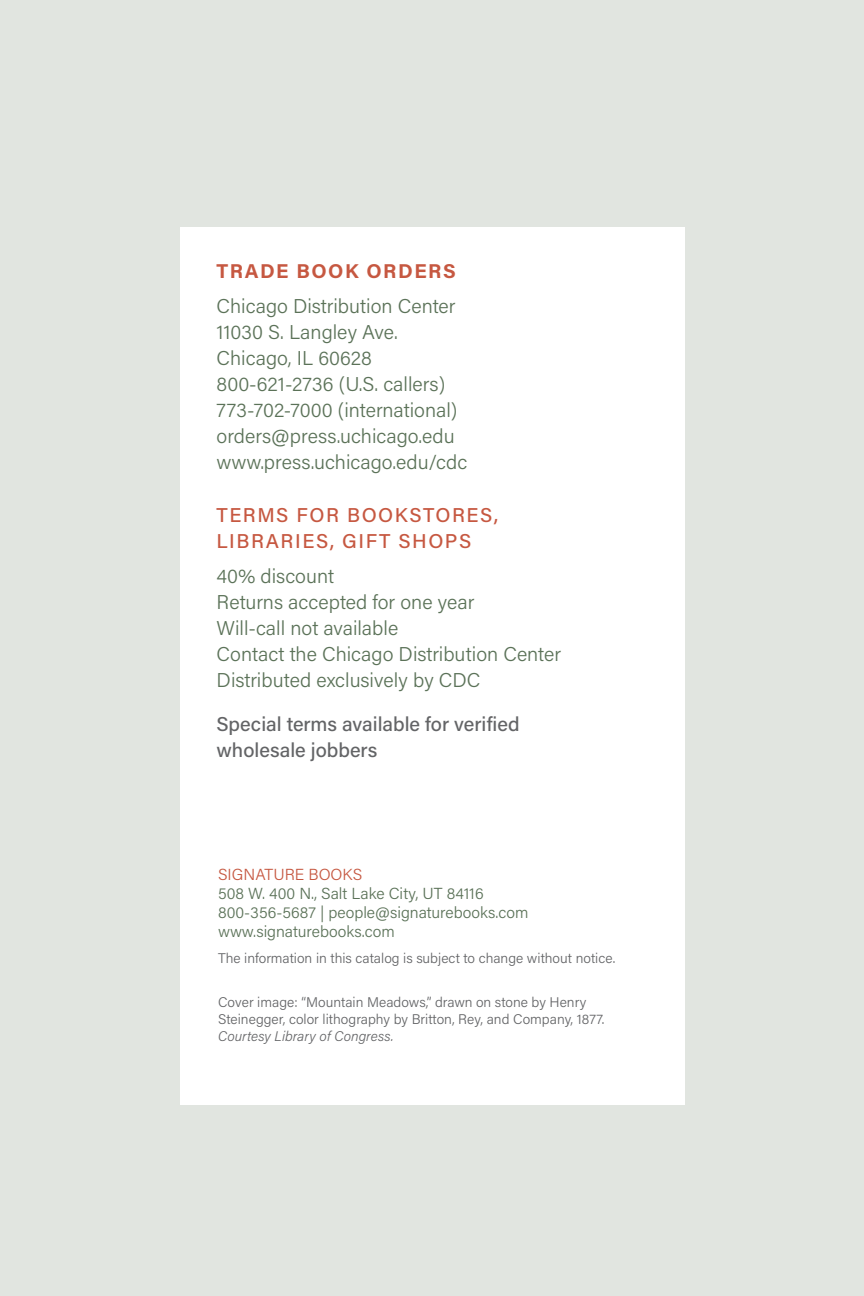
<style>
.page{position:relative;width:864px;height:1296px;background:#e1e5e0}
.page>*{position:absolute;margin:0;border:0;box-sizing:border-box;transform-origin:0 0}
.t1{font:300 20px/26px "Acumin Pro";color:#5b7258}
.t2{font:500 20px/26px "Acumin Pro";color:#636466}
.t3{font:500 20px/26px "Acumin Pro";letter-spacing:.075em;color:#c65841}
.t4{font:700 20px "Acumin Pro";letter-spacing:.075em;color:#c65841}
.t5{font:300 16px/19.2px "Acumin Pro";color:#5b7258}
.t6{font:300 16px "Acumin Pro";color:#c65841}
.t7{font:300 14px/16.8px "Acumin Pro";color:#636466}
.t8{font:italic 300 14px "Acumin Pro";color:#636466}
</style>
<div class="page">
<div style="left:181px;top:228px;width:504px;height:877px;background:#fff"></div>
<p class="t4" style="left:217px;top:257px;width:241px">TRADE BOOK ORDERS</p>
<p class="t1" style="left:217px;top:292px;width:252px">Chicago Distribution Center<br>11030 S. Langley Ave.<br>Chicago, IL 60628<br>800-621-2736 (U.S. callers)<br>773-702-7000 (international) orders@press.uchicago.edu www.press.uchicago.edu/cdc</p>
<p class="t3" style="left:217px;top:501px;width:283px">TERMS FOR BOOKSTORES,<br>LIBRARIES, GIFT SHOPS</p>
<p class="t1" style="left:217px;top:562px;width:346px">40% discount<br>Returns accepted for one year<br>Will-call not available<br>Contact the Chicago Distribution Center<br>Distributed exclusively by CDC</p>
<p class="t2" style="left:217px;top:710px;width:305px">Special terms available for verified wholesale jobbers</p>
<p class="t6" style="left:218px;top:863px;width:146px">SIGNATURE BOOKS</p>
<p class="t5" style="left:218px;top:883px;width:312px">508 W. 400 N., Salt Lake City, UT 84116<br>800-356-5687 | people@signaturebooks.com www.signaturebooks.com</p>
<p class="t7" style="left:218px;top:949px;width:399px">The information in this catalog is subject to change without notice.</p>
<p class="t7" style="left:218px;top:993px;width:388px">Cover image: “Mountain Meadows,” drawn on stone by Henry<br>Steinegger, color lithography by Britton, Rey, and Company, 1877.</p>
<p class="t8" style="left:218px;top:1026px;width:177px">Courtesy Library of Congress.</p>
</div>
